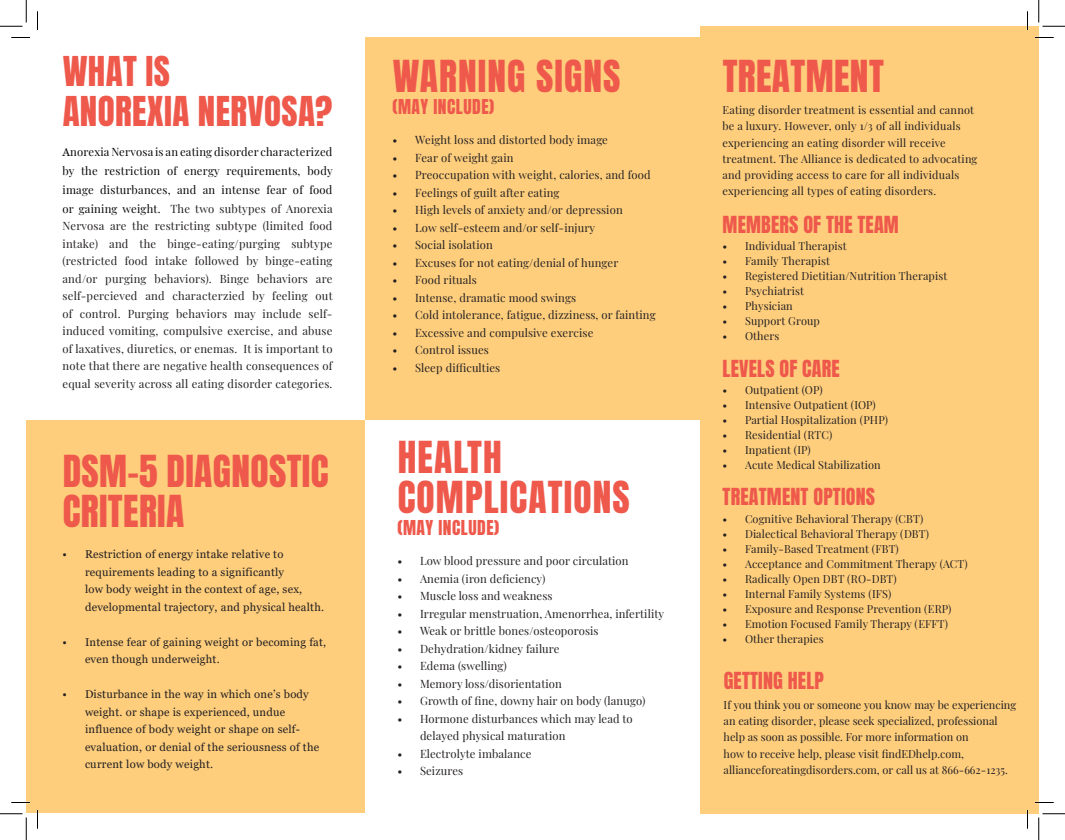
<style>
.page{position:relative;width:1065px;height:840px;background:#fff}
.page>*{position:absolute;margin:0;border:0;box-sizing:border-box;transform-origin:0 0}
.t1{font:37.5px/40px "Anton";letter-spacing:.01em;color:#ee594c}
.t2{font:37.5px/40px "Anton";letter-spacing:.03em;color:#ee594c}
.t3{font:35px "Anton";letter-spacing:.01em;color:#ee594c}
.t4{font:20px "Anton";letter-spacing:.01em;color:#ee594c}
.t5{font:17.5px "Anton";letter-spacing:.03em;color:#ee594c}
.t6{font:11.25px/17.5px "Playfair Display";letter-spacing:.01em;color:#231f20;text-align:justify}
.t7{font:11.25px/17.5px "Georgia";letter-spacing:.02em;color:#231f20}
.t8{font:11.25px/18.8px "Playfair Display";letter-spacing:.02em;color:#040503;text-align:justify}
.t9{font:11px/16.2px "Playfair Display";letter-spacing:.01em;color:#231f20}
.s1{font-family:"Georgia"}
.s2{color:#231f20}
</style>
<div class="page">
<div style="left:365px;top:38px;width:335px;height:382px;background:#fece7d"></div>
<div style="left:26px;top:420px;width:339px;height:392px;background:#fece7d"></div>
<div style="left:700px;top:26px;width:339px;height:788px;background:#fece7d"></div>
<svg style="left:11px;top:37px;width:19px;height:1px"></svg>
<svg style="left:1035px;top:37px;width:19px;height:1px"></svg>
<svg style="left:11px;top:802px;width:19px;height:1px"></svg>
<svg style="left:1035px;top:802px;width:19px;height:1px"></svg>
<svg style="left:37px;top:11px;width:1px;height:19px"></svg>
<svg style="left:37px;top:810px;width:1px;height:19px"></svg>
<svg style="left:1027px;top:11px;width:1px;height:19px"></svg>
<svg style="left:1027px;top:810px;width:1px;height:19px"></svg>
<svg style="left:0;top:0;width:27px;height:27px"></svg>
<svg style="left:0;top:814px;width:27px;height:26px"></svg>
<svg style="left:1039px;top:0;width:26px;height:27px"></svg>
<svg style="left:1039px;top:814px;width:26px;height:26px"></svg>
<p class="t3" style="left:63px;top:54px;width:109px">WHAT IS</p>
<p class="t3" style="left:63px;top:94px;width:271px">ANOREXIA NERVOSA?</p>
<p class="t8" style="left:62px;top:142px;width:272px"><span class="s1">A</span>norexia Nervosa is an eating disorder characterized by the restriction of energy requirements, body image disturbances, and an intense fear of food or gaining weight. <span class="s2">The two subtypes of Anorexia</span></p>
<p class="t6" style="left:62px;top:216px;width:272px">Nervosa are the restricting subtype (limited food intake) and the binge-eating/purging subtype (restricted food intake followed by binge-eating and/or purging behaviors). Binge behaviors are self-percieved and characterzied by feeling out of control. Purging behaviors may include self&shy;induced vomiting, compulsive exercise, and abuse of laxatives, diuretics, or enemas. It is important to note that there are negative health consequences of equal severity across all eating disorder categories.</p>
<p class="t1" style="left:63px;top:454px;width:267px">DSM-5 DIAGNOSTIC<br>CRITERIA</p>
<p class="t7" style="left:85px;top:546px;width:241px;text-indent:-22px">• Restriction of energy intake relative to requirements leading to a significantly<br>low body weight in the context of age, sex, developmental trajectory, and physical health.</p>
<p class="t7" style="left:85px;top:633px;width:243px;text-indent:-22px">• Intense fear of gaining weight or becoming fat, even though underweight.</p>
<p class="t7" style="left:85px;top:686px;width:236px;text-indent:-22px">• Disturbance in the way in which one’s body weight. or shape is experienced, undue influence of body weight or shape on self&shy;evaluation, or denial of the seriousness of the current low body weight.</p>
<p class="t2" style="left:393px;top:59px;width:229px">WARNING SIGNS</p>
<p class="t5" style="left:392px;top:98px;width:103px">(MAY INCLUDE)</p>
<p class="t6" style="left:392px;top:130px;width:217px">• Weight loss and distorted body image</p>
<p class="t6" style="left:392px;top:148px;width:122px">• Fear of weight gain</p>
<p class="t6" style="left:392px;top:165px;width:260px">• Preoccupation with weight, calories, and food</p>
<p class="t6" style="left:392px;top:183px;width:169px">• Feelings of guilt after eating</p>
<p class="t6" style="left:392px;top:200px;width:232px">• High levels of anxiety and/or depression</p>
<p class="t6" style="left:392px;top:218px;width:204px">• Low self-esteem and/or self-injury</p>
<p class="t6" style="left:392px;top:235px;width:102px">• Social isolation</p>
<p class="t6" style="left:392px;top:253px;width:227px">• Excuses for not eating/denial of hunger</p>
<p class="t6" style="left:392px;top:270px;width:86px">• Food rituals</p>
<p class="t6" style="left:392px;top:288px;width:185px">• Intense, dramatic mood swings</p>
<p class="t6" style="left:392px;top:305px;width:265px">• Cold intolerance, fatigue, dizziness, or fainting</p>
<p class="t6" style="left:392px;top:323px;width:202px">• Excessive and compulsive exercise</p>
<p class="t6" style="left:392px;top:340px;width:98px">• Control issues</p>
<p class="t6" style="left:392px;top:358px;width:109px">• Sleep difficulties</p>
<p class="t2" style="left:398px;top:440px;width:234px">HEALTH<br>COMPLICATIONS</p>
<p class="t5" style="left:398px;top:519px;width:103px">(MAY INCLUDE)</p>
<p class="t6" style="left:398px;top:551px;width:233px">• Low blood pressure and poor circulation</p>
<p class="t6" style="left:398px;top:569px;width:150px">• Anemia (iron deficiency)</p>
<p class="t6" style="left:398px;top:586px;width:157px">• Muscle loss and weakness</p>
<p class="t6" style="left:398px;top:604px;width:268px">• Irregular menstruation, Amenorrhea, infertility</p>
<p class="t6" style="left:398px;top:621px;width:203px">• Weak or brittle bones/osteoporosis</p>
<p class="t6" style="left:398px;top:639px;width:164px">• Dehydration/kidney failure</p>
<p class="t6" style="left:398px;top:656px;width:111px">• Edema (swelling)</p>
<p class="t6" style="left:398px;top:674px;width:166px">• Memory loss/disorientation</p>
<p class="t6" style="left:398px;top:691px;width:249px">• Growth of fine, downy hair on body (lanugo)</p>
<p class="t6" style="left:420px;top:709px;width:214px;text-indent:-22px">• Hormone disturbances which may lead to delayed physical maturation</p>
<p class="t6" style="left:398px;top:744px;width:135px">• Electrolyte imbalance</p>
<p class="t6" style="left:398px;top:761px;width:67px">• Seizures</p>
<p class="t1" style="left:723px;top:59px;width:163px">TREATMENT</p>
<p class="t9" style="left:722px;top:101px;width:256px">Eating disorder treatment is essential and cannot be a luxury. However, only 1/3 of all individuals experiencing an eating disorder will receive treatment. The Alliance is dedicated to advocating and providing access to care for all individuals experiencing all types of eating disorders.</p>
<p class="t4" style="left:723px;top:214px;width:178px">MEMBERS OF THE TEAM</p>
<p class="t9" style="left:722px;top:237px;width:126px">• Individual Therapist</p>
<p class="t9" style="left:722px;top:252px;width:109px">• Family Therapist</p>
<p class="t9" style="left:722px;top:267px;width:226px">• Registered Dietitian/Nutrition Therapist</p>
<p class="t9" style="left:722px;top:282px;width:83px">• Psychiatrist</p>
<p class="t9" style="left:722px;top:297px;width:72px">• Physician</p>
<p class="t9" style="left:722px;top:312px;width:99px">• Support Group</p>
<p class="t9" style="left:722px;top:327px;width:58px">• Others</p>
<p class="t4" style="left:723px;top:358px;width:119px">LEVELS OF CARE</p>
<p class="t9" style="left:722px;top:381px;width:102px">• Outpatient (OP)</p>
<p class="t9" style="left:722px;top:396px;width:155px">• Intensive Outpatient (IOP)</p>
<p class="t9" style="left:722px;top:411px;width:167px">• Partial Hospitalization (PHP)</p>
<p class="t9" style="left:722px;top:426px;width:111px">• Residential (RTC)</p>
<p class="t9" style="left:722px;top:441px;width:90px">• Inpatient (IP)</p>
<p class="t9" style="left:722px;top:456px;width:160px">• Acute Medical Stabilization</p>
<p class="t4" style="left:723px;top:487px;width:154px">TREATMENT OPTIONS</p>
<p class="t9" style="left:722px;top:510px;width:202px">• Cognitive Behavioral Therapy (CBT)</p>
<p class="t9" style="left:722px;top:525px;width:208px">• Dialectical Behavioral Therapy (DBT)</p>
<p class="t9" style="left:722px;top:540px;width:178px">• Family-Based Treatment (FBT)</p>
<p class="t9" style="left:722px;top:555px;width:247px">• Acceptance and Commitment Therapy (ACT)</p>
<p class="t9" style="left:722px;top:570px;width:176px">• Radically Open DBT (RO-DBT)</p>
<p class="t9" style="left:722px;top:585px;width:170px">• Internal Family Systems (IFS)</p>
<p class="t9" style="left:722px;top:600px;width:230px">• Exposure and Response Prevention (ERP)</p>
<p class="t9" style="left:722px;top:615px;width:227px">• Emotion Focused Family Therapy (EFFT)</p>
<p class="t9" style="left:722px;top:630px;width:103px">• Other therapies</p>
<p class="t4" style="left:724px;top:670px;width:102px">GETTING HELP</p>
<p class="t9" style="left:724px;top:696px;width:294px">If you think you or someone you know may be experiencing an eating disorder, please seek specialized, professional help as soon as possible. For more information on<br>how to receive help, please visit findEDhelp.com, allianceforeatingdisorders.com, or call us at 866-662-1235.</p>
</div>
